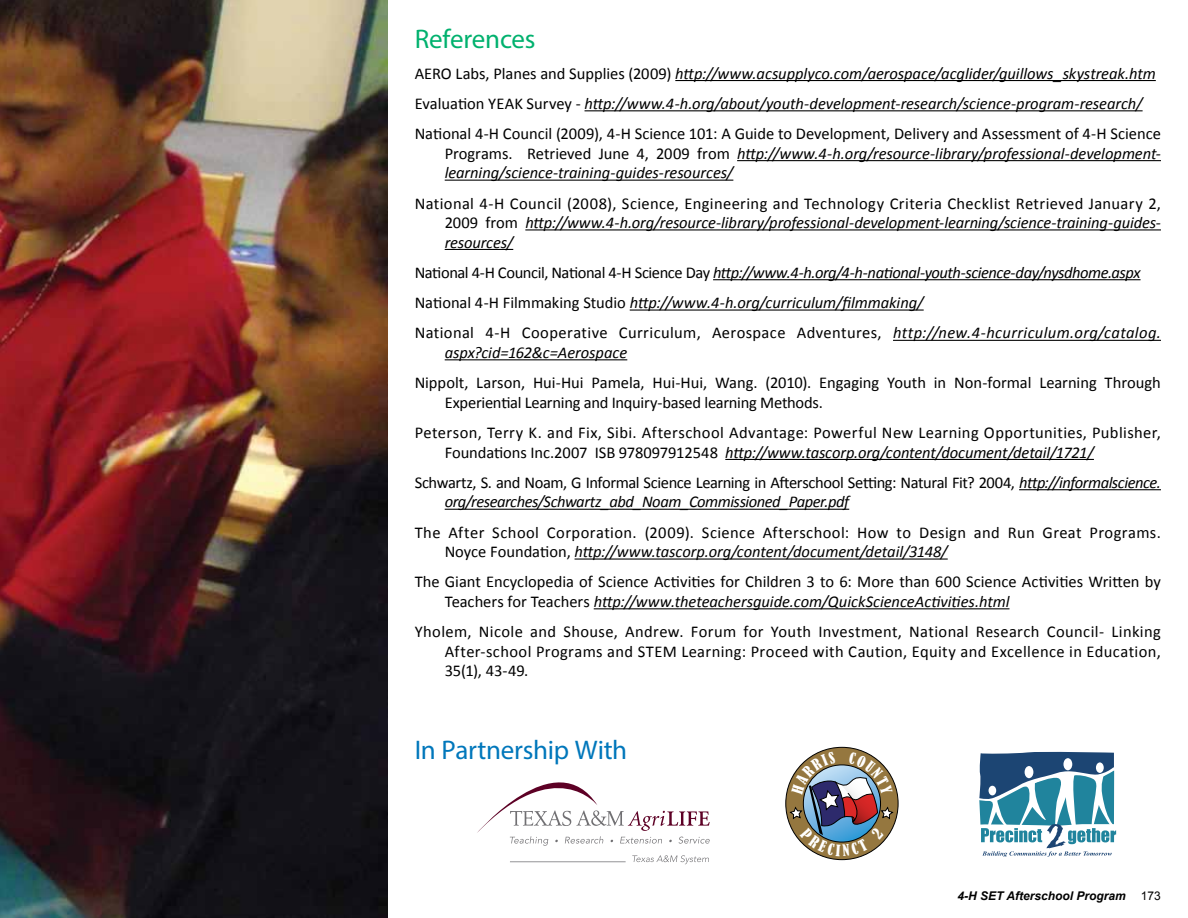
<style>
.page{position:relative;width:1188px;height:918px;background:#fff}
.page>*{position:absolute;margin:0;border:0;box-sizing:border-box;transform-origin:0 0}
.t1{font:27px "Myriad Pro";letter-spacing:-.01em;color:#07b}
.t2{font:27px "Myriad Pro";letter-spacing:-.01em;color:#00b16e}
.t3{font:16.5px/19.5px "Calibri";color:#000}
.t4{font:italic 16.5px/19.5px "Calibri";letter-spacing:-.005em;color:#000}
.t5{font:16.5px/19.5px "Calibri";letter-spacing:.025em;color:#000}
.t6{font:italic 16.5px/30.3px "Calibri";letter-spacing:-.025em;color:#000}
.t7{font:16.5px/19.5px "Calibri";letter-spacing:-.025em;color:#000}
.t8{font:italic 700 12px "Arial";color:#000}
.t9{font:12px "Arial";color:#000}
.s1{font-style:italic}
.s2{font-style:normal}
</style>
<div class="page">
<img style="left:0;top:0;width:388px;height:918px">
<hr style="left:675px;top:80px;width:481px;height:1px;background:#000">
<hr style="left:585px;top:110px;width:558px;height:1px;background:#000">
<hr style="left:737px;top:160px;width:424px;height:1px;background:#000">
<hr style="left:445px;top:180px;width:288px;height:1px;background:#000">
<hr style="left:525px;top:229px;width:636px;height:1px;background:#000">
<hr style="left:445px;top:249px;width:68px;height:1px;background:#000">
<hr style="left:713px;top:279px;width:428px;height:1px;background:#000">
<hr style="left:630px;top:310px;width:294px;height:1px;background:#000">
<hr style="left:893px;top:340px;width:268px;height:1px;background:#000">
<hr style="left:445px;top:359px;width:182px;height:1px;background:#000">
<hr style="left:725px;top:459px;width:369px;height:1px;background:#000">
<hr style="left:1019px;top:489px;width:142px;height:1px;background:#000">
<hr style="left:445px;top:509px;width:404px;height:1px;background:#000">
<hr style="left:575px;top:559px;width:373px;height:1px;background:#000">
<hr style="left:594px;top:608px;width:416px;height:1px;background:#000">
<svg style="left:979px;top:751px;width:138px;height:106px"></svg>
<svg style="left:477px;top:782px;width:233px;height:64px"></svg>
<hr style="left:510px;top:862px;width:116px;height:1px;background:#949496">
<svg style="left:632px;top:855px;width:77px;height:9px"></svg>
<svg style="left:786px;top:747px;width:112px;height:113px"></svg>
<svg style="left:790px;top:752px;width:103px;height:104px"></svg>
<h1 class="t2" style="left:415px;top:23px;width:122px">References</h1>
<p class="t3" style="left:415px;top:58px;width:748px;line-height:30.3px">AERO Labs, Planes and Supplies (2009) <span class="s1">http://www.acsupplyco.com/aerospace/acglider/guillows_skystreak.htm<br></span>Evaluation YEAK Survey - <span class="s1">http://www.4-h.org/about/youth-development-research/science-program-research/<br></span>National 4-H Council (2009), 4-H Science 101: A Guide to Development, Delivery and Assessment of 4-H Science</p>
<p class="t4" style="left:445px;top:143px;width:718px"><span class="s2">Programs. Retrieved June 4, 2009 from</span> http://www.4-h.org/resource-library/professional-development&shy;learning/science-training-guides-resources/</p>
<p class="t4" style="left:445px;top:193px;width:718px;text-align:justify;text-indent:-30px"><span class="s2">National 4-H Council (2008), Science, Engineering and Technology Criteria Checklist Retrieved January 2, 2009 from</span> http://www.4-h.org/resource-library/professional-development-learning/science-training-guides&shy;resources/</p>
<p class="t6" style="left:415px;top:257px;width:748px"><span class="s2">National 4-H Council, National 4-H Science Day</span> http://www.4-h.org/4-h-national-youth-science-day/nysdhome.aspx<br><span class="s2">National 4-H Filmmaking Studio</span> http://www.4-h.org/curriculum/filmmaking/<br><span class="s2">National 4-H Cooperative Curriculum, Aerospace Adventures,</span> http://new.4-hcurriculum.org/catalog.</p>
<p class="t4" style="left:445px;top:342px;width:184px">aspx?cid=162&amp;c=Aerospace</p>
<p class="t3" style="left:445px;top:373px;width:718px;text-indent:-30px">Nippolt, Larson, Hui-Hui Pamela, Hui-Hui, Wang. (2010). Engaging Youth in Non-formal Learning Through<br>Experiential Learning and Inquiry-based learning Methods.</p>
<p class="t5" style="left:445px;top:423px;width:718px;text-indent:-30px">Peterson, Terry K. and Fix, Sibi. Afterschool Advantage: Powerful New Learning Opportunities, Publisher,<br>Foundations Inc.2007 ISB 978097912548 <span class="s1">http://www.tascorp.org/content/document/detail/1721/</span></p>
<p class="t7" style="left:445px;top:473px;width:718px;text-indent:-30px">Schwartz, S. and Noam, G Informal Science Learning in Afterschool Setting: Natural Fit? 2004, <span class="s1">http://informalscience. org/researches/Schwartz_abd_Noam_Commissioned_Paper.pdf</span></p>
<p class="t5" style="left:445px;top:522px;width:718px;text-indent:-30px">The After School Corporation. (2009). Science Afterschool: How to Design and Run Great Programs.<br>Noyce Foundation, <span class="s1">http://www.tascorp.org/content/document/detail/3148/</span></p>
<p class="t3" style="left:445px;top:572px;width:718px;text-indent:-30px">The Giant Encyclopedia of Science Activities for Children 3 to 6: More than 600 Science Activities Written by<br>Teachers for Teachers <span class="s1">http://www.theteachersguide.com/QuickScienceActivities.html</span></p>
<p class="t3" style="left:445px;top:622px;width:718px;text-align:justify;text-indent:-30px">Yholem, Nicole and Shouse, Andrew. Forum for Youth Investment, National Research Council- Linking After-school Programs and STEM Learning: Proceed with Caution, Equity and Excellence in Education, 35(1), 43-49.</p>
<h1 class="t1" style="left:415px;top:733px;width:214px">In Partnership With</h1>
<p class="t8" style="left:958px;top:888px;width:170px">4-H SET Afterschool Program</p>
<p class="t9" style="left:1141px;top:888px;width:22px">173</p>
</div>
